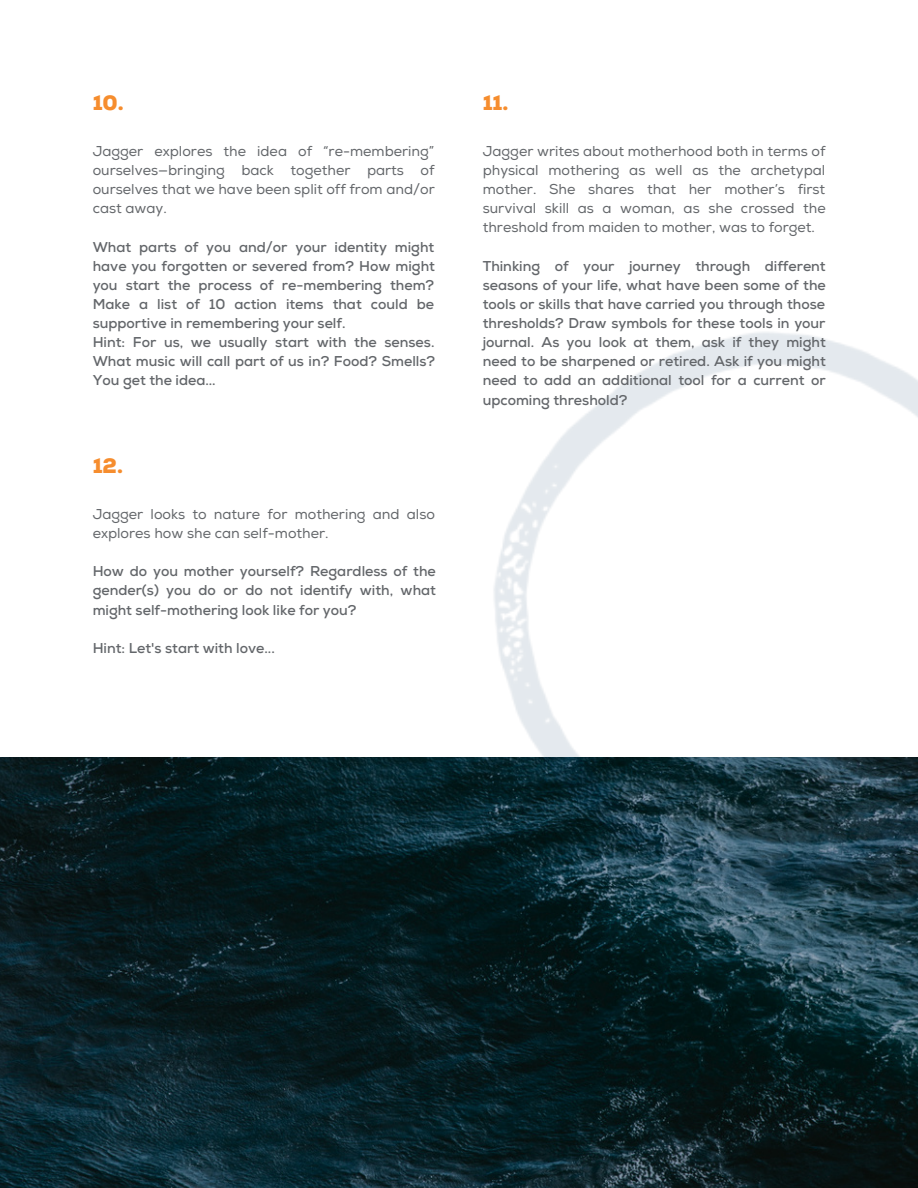
<style>
.page{position:relative;width:918px;height:1188px;background:#fff}
.page>*{position:absolute;margin:0;border:0;box-sizing:border-box;transform-origin:0 0}
.t1{font:900 21px "Nexa";color:#f68d2e}
.t2{font:700 14.25px/19.2px "Nexa";color:#63666a;text-align:justify}
.t3{font:14.25px/19.2px "Nexa";color:#63666a;text-align:justify}
</style>
<div class="page">
<img style="left:0;top:757px;width:918px;height:431px">
<img style="left:483px;top:332px;width:435px;height:572px">
<h1 class="t1" style="left:93px;top:90px;width:33px">10.</h1>
<p class="t3" style="left:93px;top:142px;width:344px">Jagger explores the idea of “re-membering” ourselves—bringing back together parts of ourselves that we have been split off from and/or cast away.</p>
<p class="t2" style="left:93px;top:238px;width:344px;text-align:left">What parts of you and/or your identity might have you forgotten or severed from? How might you start the process of re-membering them?<br>Make a list of 10 action items that could be supportive in remembering your self.<br>Hint: For us, we usually start with the senses.<br>What music will call part of us in? Food? Smells?<br>You get the idea...</p>
<h1 class="t1" style="left:93px;top:453px;width:32px">12.</h1>
<p class="t3" style="left:93px;top:505px;width:344px">Jagger looks to nature for mothering and also explores how she can self-mother.</p>
<p class="t2" style="left:93px;top:562px;width:345px">How do you mother yourself? Regardless of the gender(s) you do or do not identify with, what might self-mothering look like for you?</p>
<p class="t2" style="left:93px;top:639px;width:184px">Hint: Let's start with love...</p>
<h1 class="t1" style="left:483px;top:90px;width:27px">11.</h1>
<p class="t3" style="left:483px;top:142px;width:345px">Jagger writes about motherhood both in terms of physical mothering as well as the archetypal mother. She shares that her mother’s first survival skill as a woman, as she crossed the threshold from maiden to mother, was to forget.</p>
<p class="t2" style="left:483px;top:257px;width:345px">Thinking of your journey through different seasons of your life, what have been some of the tools or skills that have carried you through those thresholds? Draw symbols for these tools in your journal. As you look at them, ask if they might need to be sharpened or retired. Ask if you might need to add an additional tool for a current or upcoming threshold?</p>
</div>
